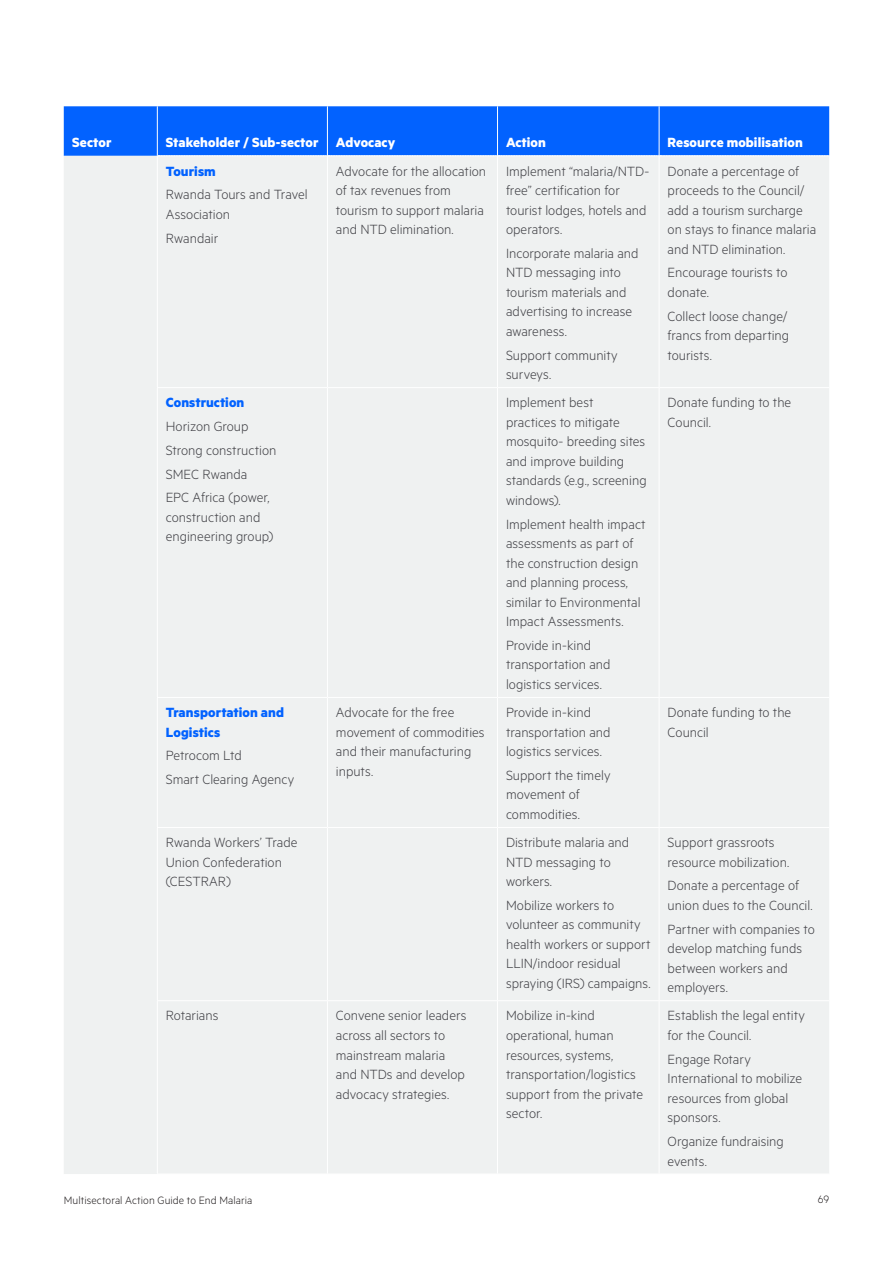
<style>
.page{position:relative;width:893px;height:1263px;background:#fff}
.page>*{position:absolute;margin:0;border:0;box-sizing:border-box;transform-origin:0 0}
.t1{font:300 15px/19.5px "Metric";color:#414146}
.t2{font:700 15px "Metric";letter-spacing:.005em;color:#fff}
.t3{font:700 15px/19.5px "Metric";letter-spacing:.005em;color:#0262ff}
.t4{font:300 12px "Metric";letter-spacing:.01em;color:#231f20}
</style>
<div class="page">
<div style="left:64px;top:156px;width:765px;height:1018px;background:#eff1f1"></div>
<div style="left:64px;top:106px;width:766px;height:50px;background:#0262ff"></div>
<hr style="left:157px;top:387px;width:170px;height:1px;background:#fff">
<hr style="left:327px;top:387px;width:170px;height:1px;background:#fff">
<hr style="left:497px;top:387px;width:162px;height:1px;background:#fff">
<hr style="left:659px;top:387px;width:170px;height:1px;background:#fff">
<hr style="left:157px;top:697px;width:170px;height:1px;background:#fff">
<hr style="left:327px;top:697px;width:170px;height:1px;background:#fff">
<hr style="left:497px;top:697px;width:162px;height:1px;background:#fff">
<hr style="left:659px;top:697px;width:170px;height:1px;background:#fff">
<hr style="left:157px;top:827px;width:170px;height:1px;background:#fff">
<hr style="left:327px;top:827px;width:170px;height:1px;background:#fff">
<hr style="left:497px;top:827px;width:162px;height:1px;background:#fff">
<hr style="left:659px;top:827px;width:170px;height:1px;background:#fff">
<hr style="left:157px;top:1000px;width:170px;height:1px;background:#fff">
<hr style="left:327px;top:1000px;width:170px;height:1px;background:#fff">
<hr style="left:497px;top:1000px;width:162px;height:1px;background:#fff">
<hr style="left:659px;top:1000px;width:170px;height:1px;background:#fff">
<hr style="left:157px;top:1173px;width:170px;height:1px;background:#fff">
<hr style="left:327px;top:1173px;width:170px;height:1px;background:#fff">
<hr style="left:497px;top:1173px;width:162px;height:1px;background:#fff">
<hr style="left:659px;top:1173px;width:170px;height:1px;background:#fff">
<hr style="left:157px;top:156px;width:1px;height:231px;background:#fff">
<hr style="left:157px;top:106px;width:1px;height:50px;background:#fff">
<hr style="left:157px;top:388px;width:1px;height:309px;background:#fff">
<hr style="left:157px;top:698px;width:1px;height:129px;background:#fff">
<hr style="left:157px;top:828px;width:1px;height:172px;background:#fff">
<hr style="left:157px;top:1001px;width:1px;height:172px;background:#fff">
<hr style="left:327px;top:156px;width:1px;height:231px;background:#fff">
<hr style="left:497px;top:156px;width:1px;height:231px;background:#fff">
<hr style="left:659px;top:156px;width:1px;height:231px;background:#fff">
<hr style="left:327px;top:106px;width:1px;height:50px;background:#fff">
<hr style="left:497px;top:106px;width:1px;height:50px;background:#fff">
<hr style="left:659px;top:106px;width:1px;height:50px;background:#fff">
<hr style="left:327px;top:388px;width:1px;height:309px;background:#fff">
<hr style="left:497px;top:388px;width:1px;height:309px;background:#fff">
<hr style="left:659px;top:388px;width:1px;height:309px;background:#fff">
<hr style="left:327px;top:698px;width:1px;height:129px;background:#fff">
<hr style="left:497px;top:698px;width:1px;height:129px;background:#fff">
<hr style="left:659px;top:698px;width:1px;height:129px;background:#fff">
<hr style="left:327px;top:828px;width:1px;height:172px;background:#fff">
<hr style="left:497px;top:828px;width:1px;height:172px;background:#fff">
<hr style="left:659px;top:828px;width:1px;height:172px;background:#fff">
<hr style="left:327px;top:1001px;width:1px;height:172px;background:#fff">
<hr style="left:497px;top:1001px;width:1px;height:172px;background:#fff">
<hr style="left:659px;top:1001px;width:1px;height:172px;background:#fff">
<p class="t2" style="left:72px;top:133px;width:41px">Sector</p>
<p class="t2" style="left:166px;top:133px;width:231px">Stakeholder / Sub-sector Advocacy</p>
<p class="t2" style="left:506px;top:133px;width:41px">Action</p>
<p class="t2" style="left:668px;top:133px;width:137px">Resource mobilisation</p>
<p class="t3" style="left:166px;top:161px;width:51px">Tourism</p>
<p class="t1" style="left:166px;top:184px;width:143px">Rwanda Tours and Travel<br>Association</p>
<p class="t1" style="left:166px;top:228px;width:54px">Rwandair</p>
<p class="t1" style="left:336px;top:160px;width:152px">Advocate for the allocation of tax revenues from tourism to support malaria and NTD elimination.</p>
<p class="t1" style="left:506px;top:160px;width:145px">Implement “malaria/NTD&shy;free” certification for tourist lodges, hotels and operators.</p>
<p class="t1" style="left:506px;top:243px;width:134px">Incorporate malaria and<br>NTD messaging into tourism materials and advertising to increase awareness.</p>
<p class="t1" style="left:506px;top:345px;width:113px">Support community surveys.</p>
<p class="t1" style="left:668px;top:160px;width:150px">Donate a percentage of proceeds to the Council/ add a tourism surcharge on stays to finance malaria and NTD elimination.</p>
<p class="t1" style="left:668px;top:262px;width:121px">Encourage tourists to donate.</p>
<p class="t1" style="left:668px;top:306px;width:123px;text-align:justify">Collect loose change/ francs from departing tourists.</p>
<p class="t3" style="left:166px;top:392px;width:80px">Construction</p>
<p class="t1" style="left:166px;top:414px;width:112px;line-height:23.7px">Horizon Group<br>Strong construction<br>SMEC Rwanda<br>EPC Africa (power,</p>
<p class="t1" style="left:166px;top:507px;width:109px">construction and engineering group)</p>
<p class="t3" style="left:166px;top:702px;width:120px">Transportation and<br>Logistics</p>
<p class="t1" style="left:166px;top:743px;width:130px;line-height:23.7px">Petrocom Ltd<br>Smart Clearing Agency</p>
<p class="t1" style="left:506px;top:392px;width:142px">Implement best practices to mitigate mosquito- breeding sites and improve building standards (e.g., screening windows).</p>
<p class="t1" style="left:506px;top:514px;width:141px">Implement health impact assessments as part of the construction design and planning process, similar to Environmental<br>Impact Assessments.</p>
<p class="t1" style="left:506px;top:635px;width:106px">Provide in-kind transportation and logistics services.</p>
<p class="t1" style="left:336px;top:702px;width:150px">Advocate for the free movement of commodities and their manufacturing inputs.</p>
<p class="t1" style="left:506px;top:702px;width:106px">Provide in-kind transportation and logistics services.</p>
<p class="t1" style="left:506px;top:765px;width:106px">Support the timely movement of commodities.</p>
<p class="t1" style="left:166px;top:832px;width:133px">Rwanda Workers’ Trade<br>Union Confederation (CESTRAR)</p>
<p class="t1" style="left:506px;top:832px;width:125px">Distribute malaria and<br>NTD messaging to workers.</p>
<p class="t1" style="left:506px;top:895px;width:146px">Mobilize workers to volunteer as community health workers or support<br>LLIN/indoor residual spraying (IRS) campaigns.</p>
<p class="t1" style="left:668px;top:392px;width:125px">Donate funding to the<br>Council.</p>
<p class="t1" style="left:668px;top:702px;width:125px">Donate funding to the<br>Council</p>
<p class="t1" style="left:668px;top:832px;width:123px">Support grassroots resource mobilization.</p>
<p class="t1" style="left:668px;top:875px;width:146px">Donate a percentage of union dues to the Council.</p>
<p class="t1" style="left:668px;top:919px;width:149px">Partner with companies to develop matching funds between workers and employers.</p>
<p class="t1" style="left:166px;top:1005px;width:54px">Rotarians</p>
<p class="t1" style="left:336px;top:1005px;width:132px">Convene senior leaders across all sectors to mainstream malaria and NTDs and develop advocacy strategies.</p>
<p class="t1" style="left:506px;top:1005px;width:139px">Mobilize in-kind operational, human resources, systems, transportation/logistics support from the private sector.</p>
<p class="t1" style="left:668px;top:1005px;width:139px">Establish the legal entity for the Council.</p>
<p class="t1" style="left:668px;top:1049px;width:136px">Engage Rotary<br>International to mobilize resources from global sponsors.</p>
<p class="t1" style="left:668px;top:1131px;width:118px">Organize fundraising events.</p>
<p class="t4" style="left:64px;top:1193px;width:190px">Multisectoral Action Guide to End Malaria</p>
<p class="t4" style="left:818px;top:1192px;width:13px">69</p>
</div>
